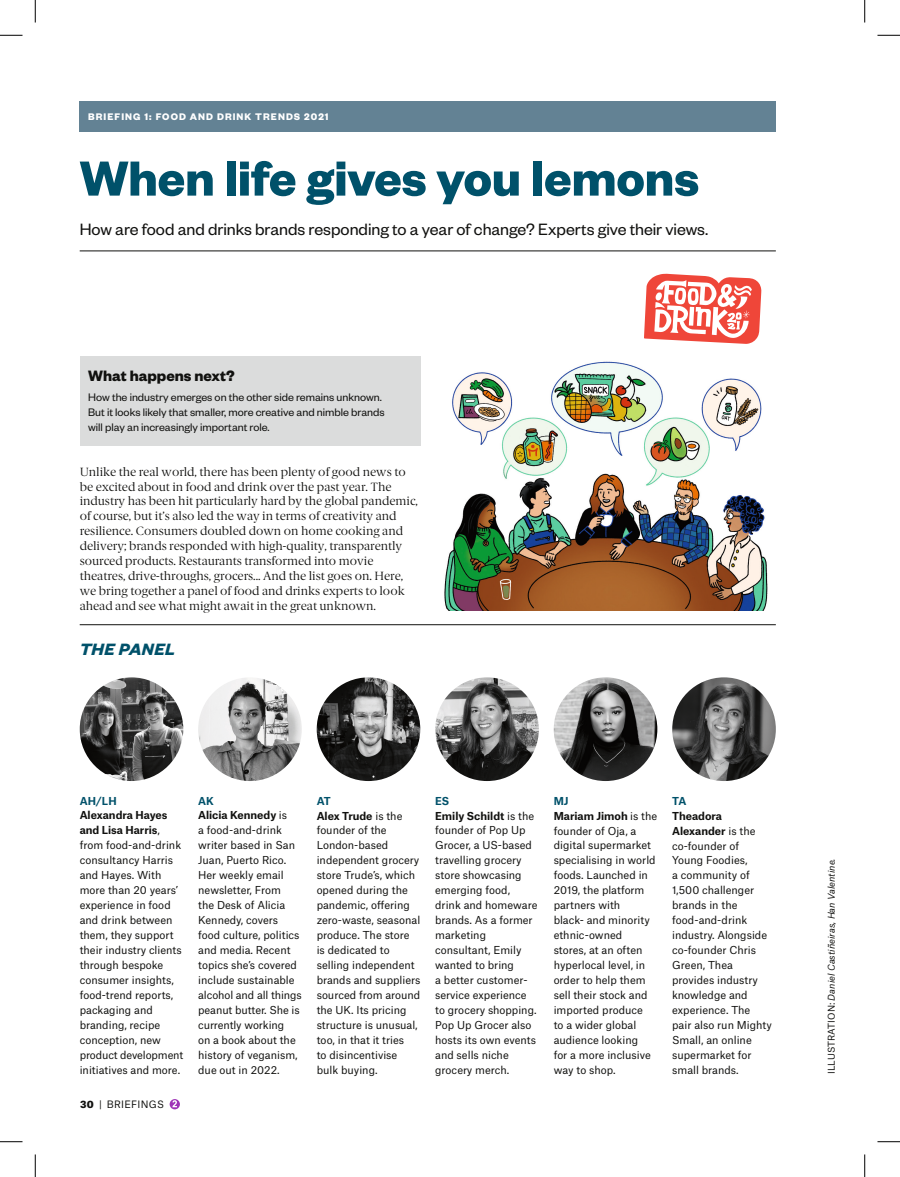
<style>
.page{position:relative;width:900px;height:1177px;background:#fff}
.page>*{position:absolute;margin:0;border:0;box-sizing:border-box;transform-origin:0 0}
.t1{font:700 54px "Founders Grotesk";letter-spacing:-.005em;color:#00516a}
.t2{font:18px "Founders Grotesk";letter-spacing:-.005em;color:#11110f}
.t3{font:italic 700 18px "Founders Grotesk";letter-spacing:.02em;color:#00516a}
.t4{font:700 16.5px "Founders Grotesk";color:#11110f}
.t5{font:12px/15px "Berlingske Serif";color:#11110f}
.t6{font:12px/15px "Founders Grotesk";color:#11110f}
.t7{font:10.5px/15px "Atlas Grotesk";color:#11110f}
.t8{font:700 10.5px "Founders Grotesk";letter-spacing:.1em;color:#fff}
.t9{font:700 10.5px "Atlas Grotesk";color:#00516a}
.t10{font:9.75px "Atlas Grotesk";letter-spacing:.03em;color:#11110f}
.t11{font:italic 9px "Atlas Grotesk";color:#11110f}
.s1{font-weight:700}
.s2{font-weight:900}
.s3{font-weight:700;color:#00516a}
.s4{font-style:normal}
</style>
<div class="page">
<svg style="left:170px;top:1098px;width:10px;height:10px"></svg>
<svg style="left:172px;top:1099px;width:5px;height:7px"></svg>
<img style="left:444px;top:361px;width:324px;height:249px">
<img style="left:80px;top:677px;width:103px;height:103px;border-radius:52px">
<img style="left:198px;top:677px;width:104px;height:103px;border-radius:52px">
<img style="left:317px;top:677px;width:103px;height:103px;border-radius:52px">
<img style="left:435px;top:677px;width:104px;height:103px;border-radius:52px">
<img style="left:554px;top:677px;width:103px;height:103px;border-radius:52px">
<img style="left:672px;top:677px;width:104px;height:103px;border-radius:52px">
<hr style="left:80px;top:250px;width:696px;height:1px;background:#11110f">
<hr style="left:80px;top:624px;width:696px;height:1px;background:#11110f">
<div style="left:80px;top:102px;width:696px;height:30px;background:#638294"></div>
<div style="left:80px;top:355px;width:340px;height:90px;background:#dbdcdc"></div>
<svg style="left:644px;top:273px;width:117px;height:71px"></svg>
<svg style="left:0;top:35px;width:22px;height:1px"></svg>
<svg style="left:877px;top:35px;width:23px;height:1px"></svg>
<svg style="left:0;top:1141px;width:22px;height:1px"></svg>
<svg style="left:877px;top:1141px;width:23px;height:1px"></svg>
<svg style="left:35px;top:0;width:1px;height:22px"></svg>
<svg style="left:35px;top:1154px;width:1px;height:22px"></svg>
<svg style="left:864px;top:0;width:1px;height:22px"></svg>
<svg style="left:864px;top:1154px;width:1px;height:22px"></svg>
<p class="t8" style="left:88px;top:110px;width:242px">BRIEFING 1: FOOD AND DRINK TRENDS 2021</p>
<h1 class="t1" style="left:80px;top:144px;width:621px">When life gives you lemons</h1>
<h2 class="t2" style="left:80px;top:218px;width:630px">How are food and drinks brands responding to a year of change? Experts give their views.</h2>
<h3 class="t4" style="left:88px;top:365px;width:148px">What happens next?</h3>
<p class="t6" style="left:88px;top:389px;width:298px">How the industry emerges on the other side remains unknown.<br>But it looks likely that smaller, more creative and nimble brands will play an increasingly important role.</p>
<p class="t5" style="left:80px;top:463px;width:340px">Unlike the real world, there has been plenty of good news to be excited about in food and drink over the past year. The industry has been hit particularly hard by the global pandemic, of course, but it’s also led the way in terms of creativity and resilience. Consumers doubled down on home cooking and delivery; brands responded with high-quality, transparently sourced products. Restaurants transformed into movie theatres, drive-throughs, grocers... And the list goes on. Here, we bring together a panel of food and drinks experts to look ahead and see what might await in the great unknown.</p>
<h2 class="t3" style="left:80px;top:637px;width:97px">THE PANEL</h2>
<p class="t9" style="left:80px;top:791px;width:38px">AH/LH</p>
<p class="t7" style="left:80px;top:806px;width:105px"><span class="s1">Alexandra Hayes and Lisa Harris</span>, from food-and-drink consultancy Harris and Hayes. With more than 20 years’ experience in food and drink between them, they support their industry clients through bespoke consumer insights, food-trend reports, packaging and branding, recipe conception, new product development initiatives and more.</p>
<p class="t10" style="left:80px;top:1095px;width:85px"><span class="s2">30</span> | BRIEFINGS</p>
<p class="t7" style="left:198px;top:791px;width:105px"><span class="s3">AK<br></span><span class="s1">Alicia Kennedy</span> is<br>a food-and-drink writer based in San<br>Juan, Puerto Rico.<br>Her weekly email newsletter, From<br>the Desk of Alicia<br>Kennedy, covers food culture, politics and media. Recent topics she’s covered include sustainable alcohol and all things peanut butter. She is currently working<br>on a book about the history of veganism, due out in 2022.</p>
<p class="t7" style="left:317px;top:791px;width:105px"><span class="s3">AT<br></span><span class="s1">Alex Trude</span> is the founder of the<br>London-based independent grocery store Trude’s, which opened during the pandemic, offering zero-waste, seasonal produce. The store is dedicated to selling independent brands and suppliers sourced from around the UK. Its pricing structure is unusual, too, in that it tries<br>to disincentivise bulk buying.</p>
<p class="t7" style="left:435px;top:791px;width:104px"><span class="s3">ES<br></span><span class="s1">Emily Schildt</span> is the founder of Pop Up<br>Grocer, a US-based travelling grocery store showcasing emerging food, drink and homeware brands. As a former marketing consultant, Emily wanted to bring<br>a better customer&shy;service experience to grocery shopping.<br>Pop Up Grocer also hosts its own events and sells niche grocery merch.</p>
<p class="t7" style="left:553px;top:791px;width:105px"><span class="s3">MJ<br></span><span class="s1">Mariam Jimoh</span> is the founder of Oja, a digital supermarket specialising in world foods. Launched in<br>2019, the platform partners with<br>black- and minority ethnic-owned stores, at an often hyperlocal level, in order to help them sell their stock and imported produce<br>to a wider global audience looking<br>for a more inclusive way to shop.</p>
<p class="t9" style="left:672px;top:791px;width:16px">TA</p>
<p class="t7" style="left:672px;top:806px;width:101px"><span class="s1">Theadora<br>Alexander</span> is the co-founder of<br>Young Foodies,<br>a community of<br>1,500 challenger brands in the food-and-drink industry. Alongside co-founder Chris<br>Green, Thea provides industry knowledge and experience. The pair also run Mighty<br>Small, an online supermarket for small brands.</p>
<p class="t11" style="left:824px;top:1073px;width:217px;rotate:-90deg"><span class="s4">ILLUSTRATION:</span> Daniel Castiñeiras, Han Valentine.</p>
</div>
